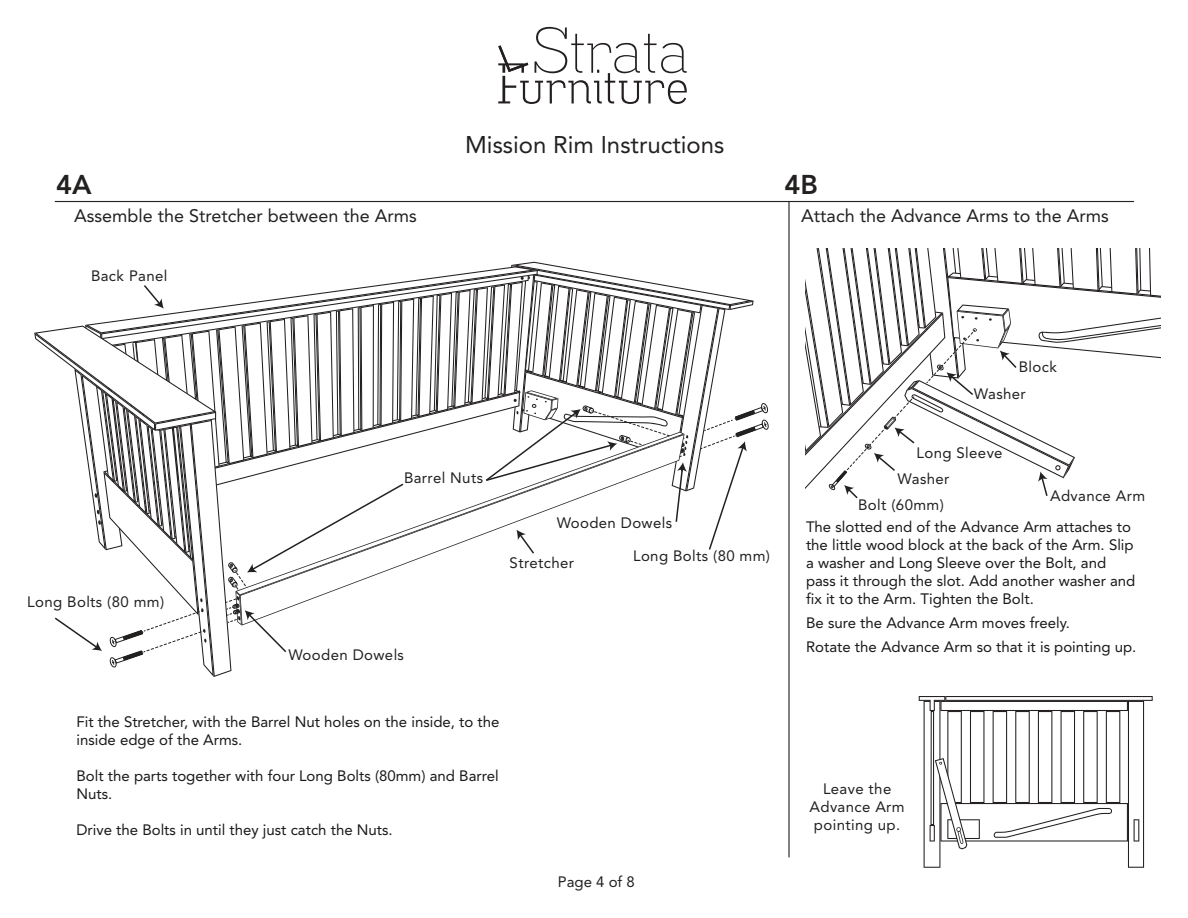
<style>
.page{position:relative;width:1188px;height:918px;background:#fff}
.page>*{position:absolute;margin:0;border:0;box-sizing:border-box;transform-origin:0 0}
.t1{font:63.9px "Madawaska El";letter-spacing:.025em;color:#231f20}
.t2{font:800 27px "Avenir";color:#232020}
.t3{font:24px "Avenir";color:#232020}
.t4{font:18px "Avenir";color:#232020}
.t5{font:15px/18px "Avenir";color:#1a1818}
.t6{font:15px/18px "Avenir";letter-spacing:.025em;color:#232020;text-align:center}
</style>
<div class="page">
<svg style="left:498px;top:45px;width:189px;height:59px"></svg>
<hr style="left:55px;top:201px;width:1079px;height:1px;background:#232020">
<hr style="left:788px;top:202px;width:2px;height:655px;background:#232020">
<svg style="left:34px;top:262px;width:735px;height:415px"></svg>
<svg style="left:919px;top:696px;width:234px;height:172px"></svg>
<svg style="left:805px;top:248px;width:356px;height:251px"></svg>
<h2 class="t2" style="left:56px;top:169px;width:37px">4A</h2>
<p class="t4" style="left:74px;top:206px;width:344px">Assemble the Stretcher between the Arms</p>
<p class="t6" style="left:91px;top:266px;width:78px">Back Panel</p>
<h1 class="t1" style="left:533px;top:9px;width:157px">Strata</h1>
<h3 class="t3" style="left:465px;top:130px;width:261px">Mission Rim Instructions</h3>
<h2 class="t2" style="left:785px;top:169px;width:35px">4B</h2>
<p class="t4" style="left:801px;top:206px;width:309px">Attach the Advance Arms to the Arms</p>
<p class="t6" style="left:27px;top:593px;width:139px">Long Bolts (80 mm)</p>
<p class="t6" style="left:404px;top:469px;width:81px">Barrel Nuts</p>
<p class="t6" style="left:557px;top:514px;width:117px">Wooden Dowels</p>
<p class="t6" style="left:510px;top:554px;width:66px">Stretcher</p>
<p class="t6" style="left:633px;top:547px;width:139px">Long Bolts (80 mm)</p>
<p class="t6" style="left:289px;top:646px;width:117px">Wooden Dowels</p>
<p class="t5" style="left:77px;top:713px;width:425px">Fit the Stretcher, with the Barrel Nut holes on the inside, to the inside edge of the Arms.</p>
<p class="t5" style="left:77px;top:767px;width:424px">Bolt the parts together with four Long Bolts (80mm) and Barrel<br>Nuts.</p>
<p class="t5" style="left:77px;top:821px;width:318px">Drive the Bolts in until they just catch the Nuts.</p>
<p class="t6" style="left:558px;top:873px;width:79px">Page 4 of 8</p>
<p class="t6" style="left:1019px;top:358px;width:40px">Block</p>
<p class="t6" style="left:974px;top:384px;width:53px">Washer</p>
<p class="t6" style="left:917px;top:444px;width:88px">Long Sleeve</p>
<p class="t6" style="left:898px;top:470px;width:53px">Washer</p>
<p class="t6" style="left:858px;top:496px;width:87px">Bolt (60mm)</p>
<p class="t6" style="left:1050px;top:487px;width:97px">Advance Arm</p>
<p class="t5" style="left:806px;top:518px;width:331px">The slotted end of the Advance Arm attaches to the little wood block at the back of the Arm. Slip a washer and Long Sleeve over the Bolt, and pass it through the slot. Add another washer and fix it to the Arm. Tighten the Bolt.</p>
<p class="t5" style="left:806px;top:611px;width:332px;line-height:24px">Be sure the Advance Arm moves freely.<br>Rotate the Advance Arm so that it is pointing up.</p>
<p class="t6" style="left:810px;top:779px;width:97px">Leave the<br>Advance Arm pointing up.</p>
</div>
